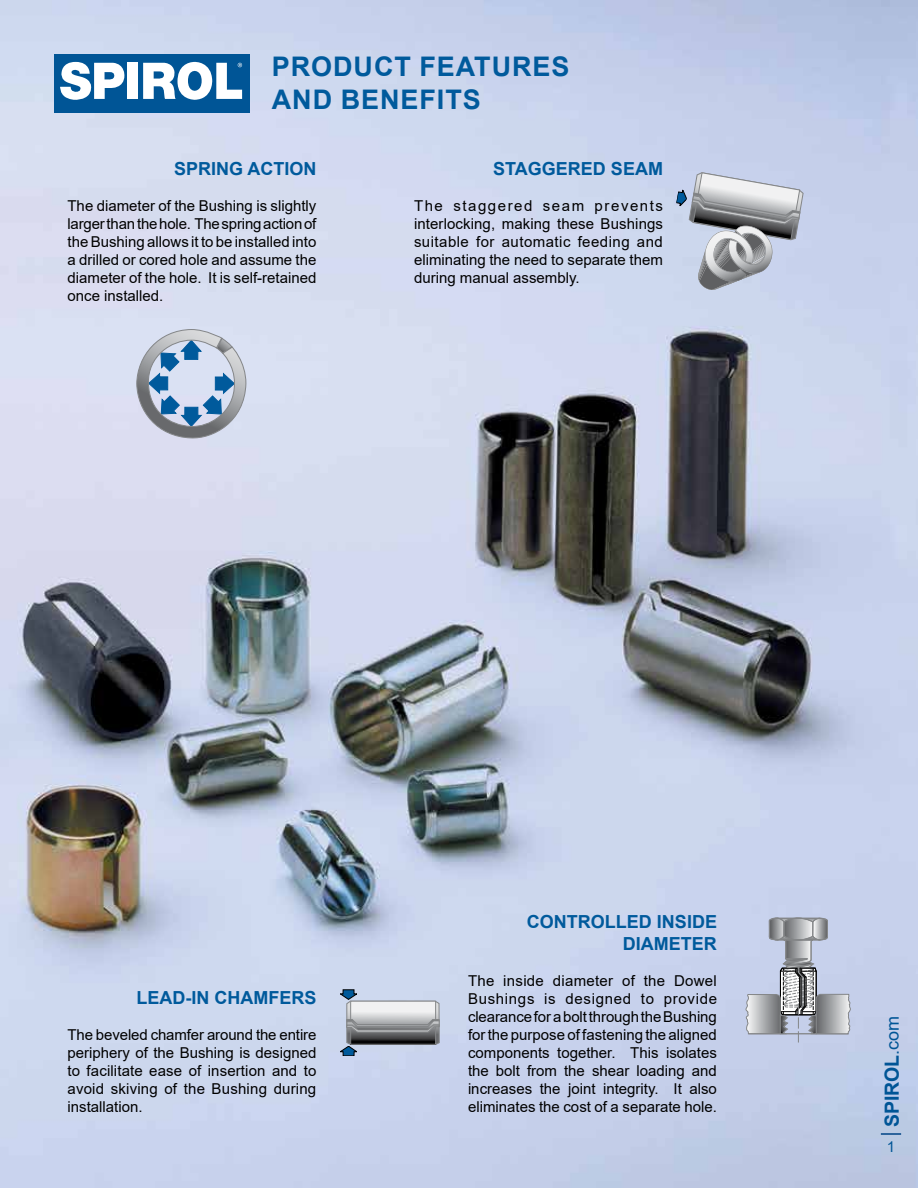
<style>
.page{position:relative;width:918px;height:1188px;background:#fff}
.page>*{position:absolute;margin:0;border:0;box-sizing:border-box;transform-origin:0 0}
.t1{font:700 27px/32.4px "Arial";letter-spacing:.035em;color:#005a9c}
.t2{font:700 19.5px "Arial";color:#005596}
.t3{font:700 18px/21.6px "Arial";color:#005a9c;text-align:right}
.t4{font:15px/18px "Arial";color:#000;text-align:justify}
.t5{font:15px "Arial";color:#005596}
.s1{font-weight:400;font-size:18px}
</style>
<div class="page">
<img style="left:0;top:0;width:918px;height:1188px">
<div style="left:54px;top:54px;width:195px;height:58px;background:#005596"></div>
<div style="left:128px;top:63px;width:10px;height:36px;background:#fff"></div>
<svg style="left:60px;top:62px;width:65px;height:38px"></svg>
<svg style="left:143px;top:61px;width:99px;height:39px"></svg>
<svg style="left:745px;top:915px;width:106px;height:128px;background:#b2b8c6"></svg>
<svg style="left:136px;top:329px;width:111px;height:110px;background:#a6b6cb"></svg>
<svg style="left:340px;top:990px;width:99px;height:66px;background:#a7adb7"></svg>
<svg style="left:676px;top:172px;width:128px;height:118px;background:#afb5c0"></svg>
<hr style="left:881px;top:1133px;width:20px;height:2px;background:#005596">
<h1 class="t1" style="left:272px;top:51px;width:299px">PRODUCT FEATURES<br>AND BENEFITS</h1>
<p class="t3" style="left:174px;top:158px;width:144px">SPRING ACTION</p>
<p class="t4" style="left:68px;top:197px;width:251px">The diameter of the Bushing is slightly larger than the hole. The spring action of the Bushing allows it to be installed into a drilled or cored hole and assume the diameter of the hole. It is self-retained once installed.</p>
<p class="t3" style="left:493px;top:158px;width:171px">STAGGERED SEAM</p>
<p class="t4" style="left:414px;top:197px;width:251px">The staggered seam prevents interlocking, making these Bushings suitable for automatic feeding and eliminating the need to separate them during manual assembly.</p>
<p class="t3" style="left:137px;top:987px;width:181px">LEAD-IN CHAMFERS</p>
<p class="t4" style="left:68px;top:1026px;width:250px">The beveled chamfer around the entire periphery of the Bushing is designed to facilitate ease of insertion and to avoid skiving of the Bushing during installation.</p>
<p class="t3" style="left:527px;top:911px;width:192px">CONTROLLED INSIDE<br>DIAMETER</p>
<p class="t4" style="left:468px;top:972px;width:251px">The inside diameter of the Dowel Bushings is designed to provide clearance for a bolt through the Bushing for the purpose of fastening the aligned components together. This isolates the bolt from the shear loading and increases the joint integrity. It also eliminates the cost of a separate hole.</p>
<h2 class="t2" style="left:878px;top:1127px;width:113px;rotate:-90deg">SPIROL<span class="s1">.com</span></h2>
<p class="t5" style="left:887px;top:1136px;width:10px">1</p>
</div>
